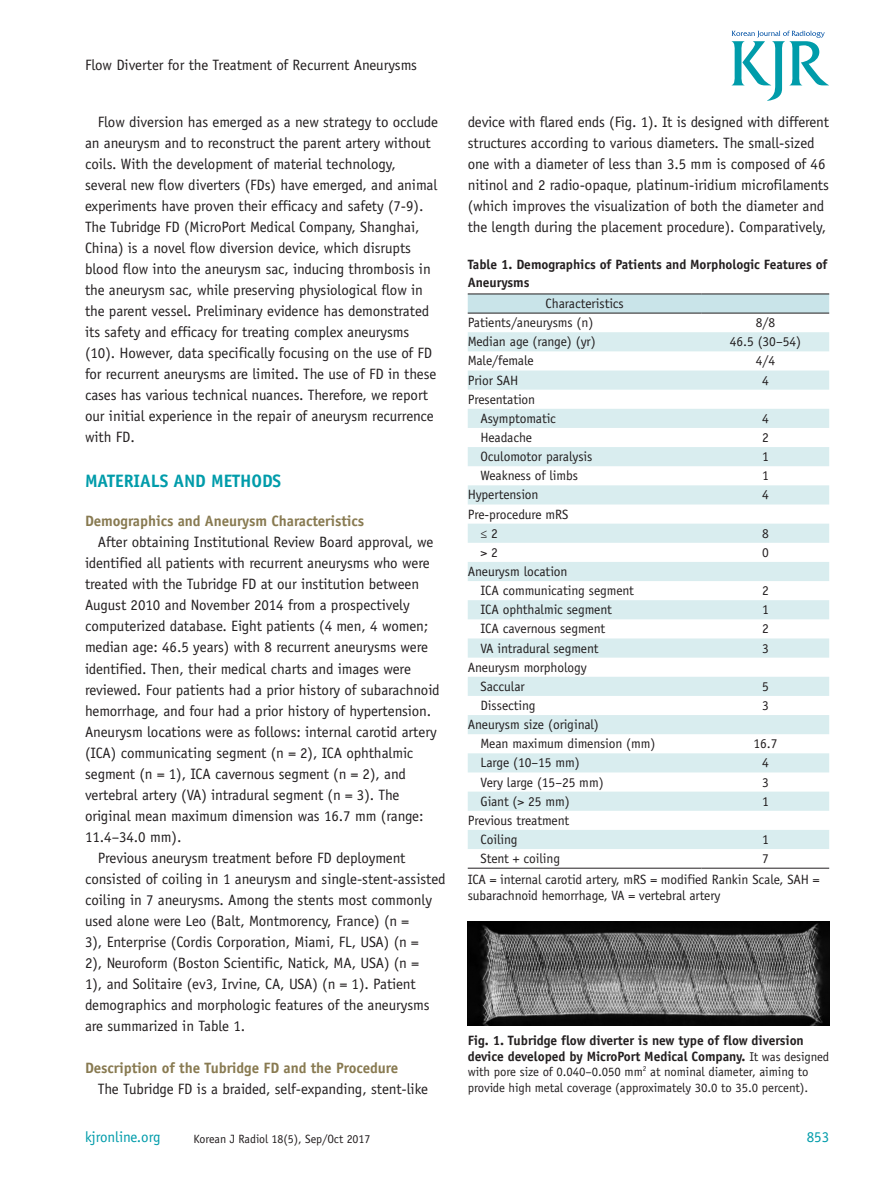
<style>
.page{position:relative;width:893px;height:1191px;background:#fff}
.page>*{position:absolute;margin:0;border:0;box-sizing:border-box;transform-origin:0 0}
.큰제목{font:700 18px "Officina Sans Std";letter-spacing:-.005em;color:#009caa}
.본문{font:15px/21px "Officina Sans Std";letter-spacing:-.005em;color:#231f20}
._1_제목{font:700 15px "Officina Sans Std";letter-spacing:-.005em;color:#887a51}
.t1{font:15px "Officina Sans Std";letter-spacing:-.005em;color:#009caa}
.표본문{font:13.5px "Officina Sans Std";letter-spacing:-.005em;color:#231f20}
.그림제목{font:700 13.5px/16.2px "Officina Sans Std";letter-spacing:-.005em;color:#231f20}
.표설명{font:13.5px/16.2px "Officina Sans Std";letter-spacing:-.01em;color:#231f20}
.표제목{font:700 13.5px/18px "Officina Sans Std";letter-spacing:-.005em;color:#231f20}
.그림제목-2{font:12.75px/15.3px "Officina Sans Std";letter-spacing:-.005em;color:#231f20}
.t2{font:12px "Officina Sans Std";letter-spacing:-.005em;color:#231f20}
.s1{font-weight:400;font-size:12.75px}
</style>
<div class="page">
<svg style="left:732px;top:31px;width:97px;height:70px"></svg>
<svg style="left:468px;top:294px;width:361px;height:19px;background:#c1dbdf"></svg>
<svg style="left:468px;top:332px;width:361px;height:517px;fill:#e0f0f2"></svg>
<hr style="left:468px;top:313px;width:234px;height:1px;background:#231f20">
<hr style="left:702px;top:313px;width:127px;height:1px;background:#231f20">
<hr style="left:468px;top:867px;width:234px;height:1px;background:#231f20">
<hr style="left:702px;top:867px;width:127px;height:1px;background:#231f20">
<hr style="left:468px;top:293px;width:234px;height:1px;background:#231f20">
<hr style="left:702px;top:293px;width:127px;height:1px;background:#231f20">
<img style="left:468px;top:921px;width:361px;height:105px">
<p class="본문" style="left:85px;top:54px;width:333px">Flow Diverter for the Treatment of Recurrent Aneurysms</p>
<p class="본문" style="left:85px;top:112px;width:354px;text-indent:13px">Flow diversion has emerged as a new strategy to occlude an aneurysm and to reconstruct the parent artery without coils. With the development of material technology, several new flow diverters (FDs) have emerged, and animal experiments have proven their efficacy and safety (7-9).<br>The Tubridge FD (MicroPort Medical Company, Shanghai, China) is a novel flow diversion device, which disrupts blood flow into the aneurysm sac, inducing thrombosis in the aneurysm sac, while preserving physiological flow in the parent vessel. Preliminary evidence has demonstrated its safety and efficacy for treating complex aneurysms (10). However, data specifically focusing on the use of FD for recurrent aneurysms are limited. The use of FD in these cases has various technical nuances. Therefore, we report our initial experience in the repair of aneurysm recurrence with FD.</p>
<p class="큰제목" style="left:85px;top:469px;width:198px">MATERIALS AND METHODS</p>
<p class="_1_제목" style="left:85px;top:512px;width:281px">Demographics and Aneurysm Characteristics</p>
<p class="본문" style="left:85px;top:532px;width:356px;text-indent:13px">After obtaining Institutional Review Board approval, we identified all patients with recurrent aneurysms who were treated with the Tubridge FD at our institution between August 2010 and November 2014 from a prospectively computerized database. Eight patients (4 men, 4 women; median age: 46.5 years) with 8 recurrent aneurysms were identified. Then, their medical charts and images were reviewed. Four patients had a prior history of subarachnoid hemorrhage, and four had a prior history of hypertension.<br>Aneurysm locations were as follows: internal carotid artery (ICA) communicating segment (n = 2), ICA ophthalmic segment (n = 1), ICA cavernous segment (n = 2), and vertebral artery (VA) intradural segment (n = 3). The original mean maximum dimension was 16.7 mm (range:<br>11.4–34.0 mm).</p>
<p class="본문" style="left:85px;top:847px;width:362px;text-indent:13px">Previous aneurysm treatment before FD deployment consisted of coiling in 1 aneurysm and single-stent-assisted coiling in 7 aneurysms. Among the stents most commonly used alone were Leo (Balt, Montmorency, France) (n =<br>3), Enterprise (Cordis Corporation, Miami, FL, USA) (n =<br>2), Neuroform (Boston Scientific, Natick, MA, USA) (n =<br>1), and Solitaire (ev3, Irvine, CA, USA) (n = 1). Patient demographics and morphologic features of the aneurysms are summarized in Table 1.</p>
<p class="_1_제목" style="left:85px;top:1058px;width:315px">Description of the Tubridge FD and the Procedure</p>
<p class="본문" style="left:98px;top:1078px;width:332px">The Tubridge FD is a braided, self-expanding, stent-like</p>
<p class="t1" style="left:85px;top:1128px;width:77px">kjronline.org</p>
<p class="t2" style="left:194px;top:1132px;width:178px">Korean J Radiol 18(5), Sep/Oct 2017</p>
<p class="본문" style="left:468px;top:112px;width:363px">device with flared ends (Fig. 1). It is designed with different structures according to various diameters. The small-sized one with a diameter of less than 3.5 mm is composed of 46 nitinol and 2 radio-opaque, platinum-iridium microfilaments (which improves the visualization of both the diameter and the length during the placement procedure). Comparatively,</p>
<p class="표제목" style="left:468px;top:256px;width:361px">Table 1. Demographics of Patients and Morphologic Features of<br>Aneurysms</p>
<p class="표본문" style="left:546px;top:295px;width:80px">Characteristics</p>
<p class="표본문" style="left:468px;top:315px;width:127px">Patients/aneurysms (n)</p>
<p class="표본문" style="left:756px;top:315px;width:21px">8/8</p>
<p class="표본문" style="left:468px;top:334px;width:130px">Median age (range) (yr)</p>
<p class="표본문" style="left:730px;top:334px;width:73px">46.5 (30–54)</p>
<p class="표본문" style="left:468px;top:353px;width:68px">Male/female</p>
<p class="표본문" style="left:756px;top:353px;width:21px">4/4</p>
<p class="표본문" style="left:468px;top:372px;width:52px">Prior SAH</p>
<p class="표본문" style="left:762px;top:372px;width:8px">4</p>
<p class="표본문" style="left:468px;top:391px;width:69px">Presentation</p>
<p class="표본문" style="left:480px;top:410px;width:77px">Asymptomatic</p>
<p class="표본문" style="left:762px;top:410px;width:8px">4</p>
<p class="표본문" style="left:480px;top:429px;width:53px">Headache</p>
<p class="표본문" style="left:762px;top:429px;width:8px">2</p>
<p class="표본문" style="left:480px;top:448px;width:113px">Oculomotor paralysis</p>
<p class="표본문" style="left:762px;top:448px;width:8px">1</p>
<p class="표본문" style="left:480px;top:468px;width:99px">Weakness of limbs</p>
<p class="표본문" style="left:762px;top:468px;width:8px">1</p>
<p class="표본문" style="left:468px;top:487px;width:72px">Hypertension</p>
<p class="표본문" style="left:762px;top:487px;width:8px">4</p>
<p class="표본문" style="left:468px;top:506px;width:102px">Pre-procedure mRS</p>
<p class="표본문" style="left:480px;top:525px;width:19px">≤ 2</p>
<p class="표본문" style="left:762px;top:525px;width:8px">8</p>
<p class="표본문" style="left:480px;top:544px;width:19px">&gt; 2</p>
<p class="표본문" style="left:762px;top:544px;width:8px">0</p>
<p class="표본문" style="left:468px;top:563px;width:101px">Aneurysm location</p>
<p class="표본문" style="left:480px;top:582px;width:155px">ICA communicating segment</p>
<p class="표본문" style="left:762px;top:582px;width:8px">2</p>
<p class="표본문" style="left:480px;top:602px;width:133px">ICA ophthalmic segment</p>
<p class="표본문" style="left:762px;top:602px;width:8px">1</p>
<p class="표본문" style="left:480px;top:621px;width:126px">ICA cavernous segment</p>
<p class="표본문" style="left:762px;top:621px;width:8px">2</p>
<p class="표본문" style="left:480px;top:640px;width:119px">VA intradural segment</p>
<p class="표본문" style="left:762px;top:640px;width:8px">3</p>
<p class="표본문" style="left:468px;top:659px;width:121px">Aneurysm morphology</p>
<p class="표본문" style="left:480px;top:678px;width:46px">Saccular</p>
<p class="표본문" style="left:762px;top:678px;width:8px">5</p>
<p class="표본문" style="left:480px;top:697px;width:57px">Dissecting</p>
<p class="표본문" style="left:762px;top:697px;width:8px">3</p>
<p class="표본문" style="left:468px;top:716px;width:133px">Aneurysm size (original)</p>
<p class="표본문" style="left:480px;top:735px;width:177px">Mean maximum dimension (mm)</p>
<p class="표본문" style="left:753px;top:735px;width:26px">16.7</p>
<p class="표본문" style="left:480px;top:755px;width:101px">Large (10–15 mm)</p>
<p class="표본문" style="left:762px;top:755px;width:8px">4</p>
<p class="표본문" style="left:480px;top:774px;width:125px">Very large (15–25 mm)</p>
<p class="표본문" style="left:762px;top:774px;width:8px">3</p>
<p class="표본문" style="left:480px;top:793px;width:91px">Giant (&gt; 25 mm)</p>
<p class="표본문" style="left:762px;top:793px;width:8px">1</p>
<p class="표본문" style="left:468px;top:812px;width:103px">Previous treatment</p>
<p class="표본문" style="left:480px;top:831px;width:39px">Coiling</p>
<p class="표본문" style="left:762px;top:831px;width:8px">1</p>
<p class="표본문" style="left:480px;top:850px;width:81px">Stent + coiling</p>
<p class="표본문" style="left:762px;top:850px;width:8px">7</p>
<p class="표설명" style="left:468px;top:871px;width:353px">ICA = internal carotid artery, mRS = modified Rankin Scale, SAH = subarachnoid hemorrhage, VA = vertebral artery</p>
<p class="그림제목" style="left:468px;top:1031px;width:363px">Fig. 1. Tubridge flow diverter is new type of flow diversion device developed by MicroPort Medical Company. <span class="s1">It was designed</span></p>
<p class="그림제목-2" style="left:468px;top:1064px;width:342px">with pore size of 0.040–0.050 mm<sup>2</sup> at nominal diameter, aiming to provide high metal coverage (approximately 30.0 to 35.0 percent).</p>
<p class="t1" style="left:807px;top:1128px;width:24px">853</p>
</div>
